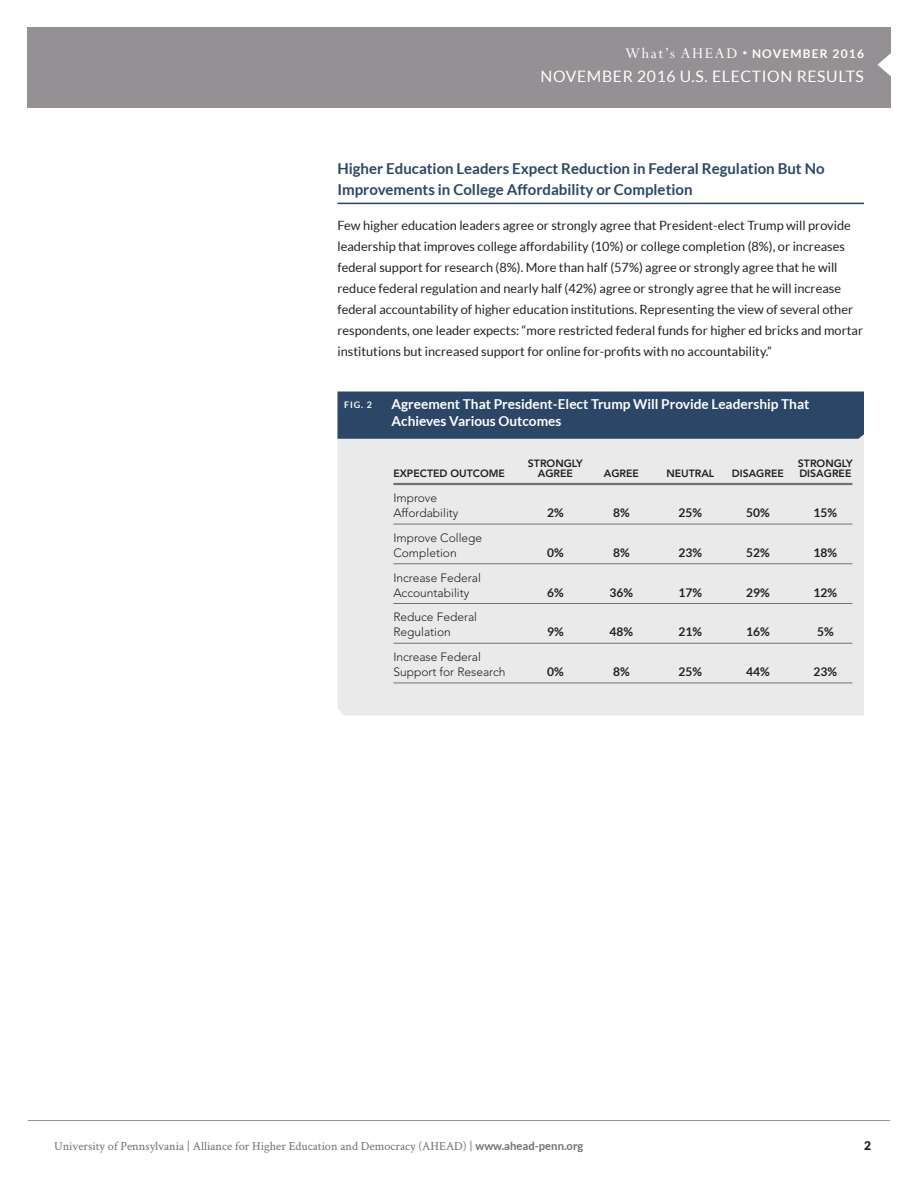
<style>
.page{position:relative;width:918px;height:1188px;background:#fff}
.page>*{position:absolute;margin:0;border:0;box-sizing:border-box;transform-origin:0 0}
.t1{font:15.75px "Lato";letter-spacing:.04em;color:#fff}
.Ahead{font:700 15px/21px "Lato";color:#2b4666}
.t2{font:700 13.65px/16.4px "Lato";color:#fff}
.BODY{font:12.75px/21px "Lato";color:#231f20}
.t3{font:12.3px "Crimson Text";color:#736f75}
.t4{font:300 12px/15px "Avenir";color:#231f20}
.t5{font:700 12px "Lato";color:#231f20}
.t6{font:700 12px "Lato";letter-spacing:.1em;color:#fff}
.t7{font:900 12px "Lato";color:#231f20}
.t8{font:800 10.5px "Avenir";color:#231f20}
.t9{font:700 9px "Lato";color:#fff}
.s1{font-family:"Perpetua";font-weight:400;font-size:16.5px}
.s2{font-family:"Lato";font-weight:700;font-size:11.25px}
</style>
<div class="page">
<div style="left:27px;top:27px;width:864px;height:81px;background:#959094"></div>
<svg style="left:878px;top:53px;width:13px;height:23px"></svg>
<hr style="left:28px;top:1120px;width:862px;height:1px;background:#939598">
<hr style="left:338px;top:203px;width:526px;height:1px;background:#2b4666">
<div style="left:338px;top:439px;width:526px;height:277px;background:#ebeaeb"></div>
<hr style="left:393px;top:483px;width:459px;height:2px;background:#736f75">
<hr style="left:393px;top:524px;width:459px;height:1px;background:#736f75">
<hr style="left:393px;top:563px;width:459px;height:1px;background:#736f75">
<hr style="left:393px;top:603px;width:459px;height:1px;background:#736f75">
<hr style="left:393px;top:643px;width:459px;height:1px;background:#736f75">
<hr style="left:393px;top:683px;width:459px;height:1px;background:#736f75">
<div style="left:338px;top:392px;width:526px;height:47px;background:#2b4666"></div>
<p class="t6" style="left:625px;top:47px;width:240px"><span class="s1">What’s AHEAD</span> <sup>•</sup> NOVEMBER 2016</p>
<p class="t1" style="left:541px;top:68px;width:325px">NOVEMBER 2016 U.S. ELECTION RESULTS</p>
<p class="Ahead" style="left:338px;top:158px;width:489px">Higher Education Leaders Expect Reduction in Federal Regulation But No<br>Improvements in College Affordability or Completion</p>
<p class="BODY" style="left:338px;top:214px;width:527px">Few higher education leaders agree or strongly agree that President-elect Trump will provide leadership that improves college affordability (10%) or college completion (8%), or increases federal support for research (8%). More than half (57%) agree or strongly agree that he will reduce federal regulation and nearly half (42%) agree or strongly agree that he will increase federal accountability of higher education institutions. Representing the view of several other respondents, one leader expects: “more restricted federal funds for higher ed bricks and mortar institutions but increased support for online for-profits with no accountability.”</p>
<p class="t9" style="left:344px;top:399px;width:29px">FIG. 2</p>
<p class="t2" style="left:392px;top:396px;width:420px">Agreement That President-Elect Trump Will Provide Leadership That<br>Achieves Various Outcomes</p>
<p class="t8" style="left:528px;top:457px;width:56px">STRONGLY</p>
<p class="t8" style="left:798px;top:457px;width:56px">STRONGLY</p>
<p class="t8" style="left:393px;top:468px;width:113px">EXPECTED OUTCOME</p>
<p class="t8" style="left:538px;top:468px;width:37px">AGREE</p>
<p class="t8" style="left:604px;top:468px;width:37px">AGREE</p>
<p class="t8" style="left:666px;top:468px;width:50px">NEUTRAL</p>
<p class="t8" style="left:732px;top:468px;width:54px">DISAGREE</p>
<p class="t8" style="left:799px;top:468px;width:54px">DISAGREE</p>
<p class="t4" style="left:393px;top:491px;width:67px">Improve<br>Affordability</p>
<p class="t5" style="left:547px;top:506px;width:18px">2%</p>
<p class="t5" style="left:613px;top:506px;width:18px">8%</p>
<p class="t5" style="left:679px;top:506px;width:25px">25%</p>
<p class="t5" style="left:746px;top:506px;width:25px">50%</p>
<p class="t5" style="left:814px;top:506px;width:25px">15%</p>
<p class="t4" style="left:393px;top:530px;width:90px">Improve College<br>Completion</p>
<p class="t4" style="left:393px;top:570px;width:89px">Increase Federal<br>Accountability</p>
<p class="t4" style="left:393px;top:610px;width:85px">Reduce Federal<br>Regulation</p>
<p class="t4" style="left:393px;top:649px;width:114px">Increase Federal<br>Support for Research</p>
<p class="t5" style="left:547px;top:546px;width:18px">0%</p>
<p class="t5" style="left:613px;top:546px;width:18px">8%</p>
<p class="t5" style="left:679px;top:546px;width:25px">23%</p>
<p class="t5" style="left:746px;top:546px;width:25px">52%</p>
<p class="t5" style="left:814px;top:546px;width:25px">18%</p>
<p class="t5" style="left:547px;top:585px;width:18px">6%</p>
<p class="t5" style="left:610px;top:585px;width:25px">36%</p>
<p class="t5" style="left:679px;top:585px;width:25px">17%</p>
<p class="t5" style="left:746px;top:585px;width:25px">29%</p>
<p class="t5" style="left:814px;top:585px;width:25px">12%</p>
<p class="t5" style="left:547px;top:625px;width:18px">9%</p>
<p class="t5" style="left:610px;top:625px;width:25px">48%</p>
<p class="t5" style="left:679px;top:625px;width:25px">21%</p>
<p class="t5" style="left:746px;top:625px;width:25px">16%</p>
<p class="t5" style="left:817px;top:625px;width:18px">5%</p>
<p class="t5" style="left:547px;top:665px;width:18px">0%</p>
<p class="t5" style="left:613px;top:665px;width:18px">8%</p>
<p class="t5" style="left:679px;top:665px;width:25px">25%</p>
<p class="t5" style="left:746px;top:665px;width:25px">44%</p>
<p class="t5" style="left:814px;top:665px;width:25px">23%</p>
<p class="t3" style="left:54px;top:1138px;width:531px">University of Pennsylvania | Alliance for Higher Education and Democracy (AHEAD) | <span class="s2">www.ahead-penn.org</span></p>
<p class="t7" style="left:864px;top:1139px;width:8px">2</p>
</div>
